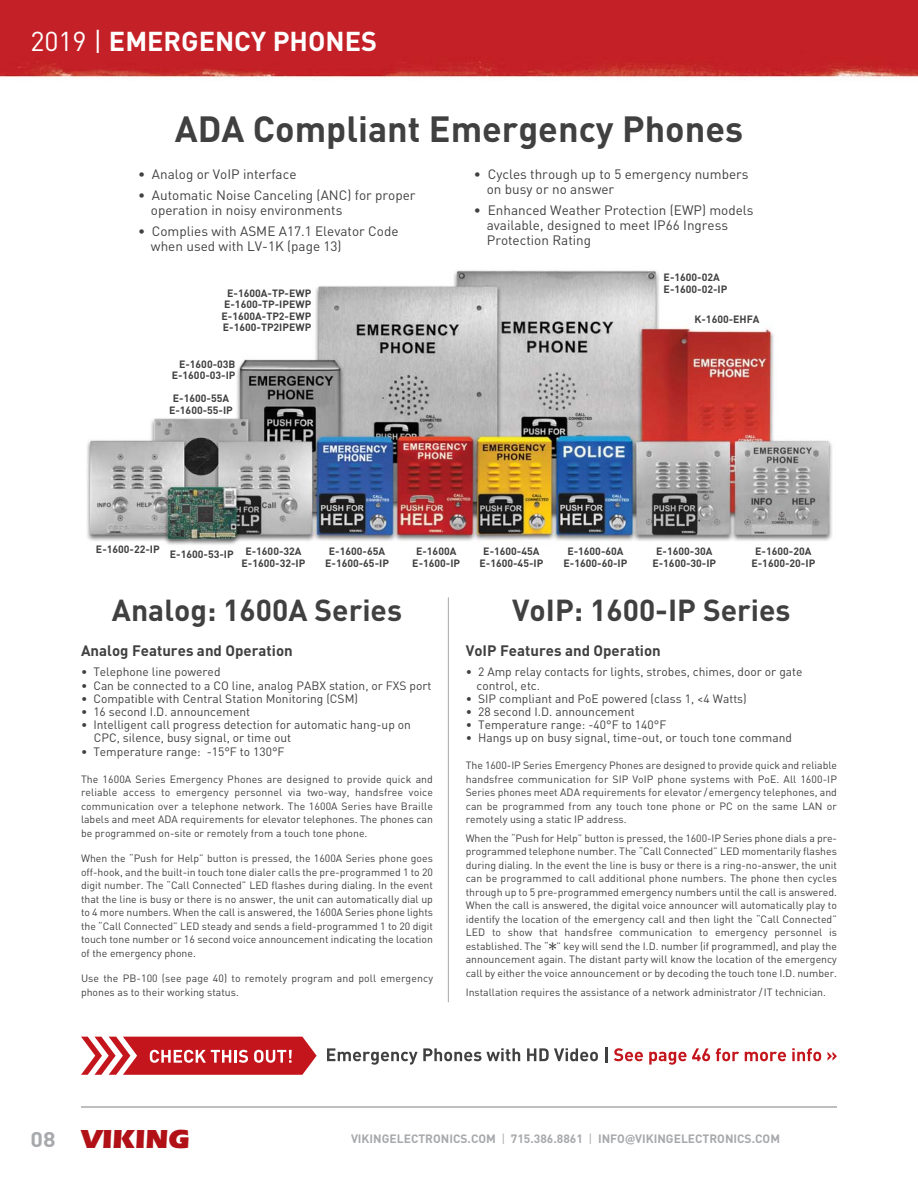
<style>
.page{position:relative;width:918px;height:1188px;background:#fff}
.page>*{position:absolute;margin:0;border:0;box-sizing:border-box;transform-origin:0 0}
.t1{font:700 36px "DIN";color:#404041}
.t2{font:700 30px "DIN";color:#404041}
.t3{font:700 27px "DIN";color:#fff}
.t4{font:900 27px "Eras ITC";color:#b01016}
.t5{font:700 15px "DIN";color:#404041}
.t6{font:13.5px/15px "DIN";color:#404041}
.t7{font:12px/13.2px "DIN";color:#404041}
.t8{font:700 12px "DIN";color:#a7a9ac}
.t9{font:10.5px/13.5px "DIN";color:#404041;text-align:justify}
.t10{font:700 10.5px/12px "DIN";color:#404041;text-align:center}
.s1{font-weight:400}
.s2{font-family:"Monotype Sorts"}
.s3{font-family:"DIN";font-weight:700;font-size:21px;color:#a7a9ac}
.s4{font-family:"Lato";font-weight:800}
</style>
<div class="page">
<img style="left:87px;top:270px;width:745px;height:275px">
<hr style="left:81px;top:1106px;width:756px;height:2px;background:#a7a9ac">
<img style="left:0;top:0;width:918px;height:79px">
<hr style="left:448px;top:597px;width:1px;height:405px;background:#a7a9ac">
<svg style="left:327px;top:1048px;width:193px;height:17px"></svg>
<svg style="left:527px;top:1048px;width:71px;height:13px"></svg>
<svg style="left:605px;top:1047px;width:2px;height:15px"></svg>
<svg style="left:614px;top:1048px;width:29px;height:13px"></svg>
<svg style="left:649px;top:1048px;width:61px;height:17px"></svg>
<svg style="left:716px;top:1048px;width:23px;height:13px"></svg>
<svg style="left:745px;top:1052px;width:41px;height:9px"></svg>
<svg style="left:792px;top:1048px;width:29px;height:13px"></svg>
<svg style="left:828px;top:1052px;width:9px;height:9px"></svg>
<svg style="left:81px;top:1037px;width:236px;height:38px"></svg>
<h3 class="t3" style="left:30px;top:31px;width:417px"><span class="s1">2019 |</span> PRODUCT ATEGORY TITLE</h3>
<h3 class="t3" style="left:109px;top:31px;width:270px">EMERGENCY PHONES</h3>
<h1 class="t1" style="left:175px;top:116px;width:570px">ADA Compliant Emergency Phones</h1>
<p class="t6" style="left:138px;top:168px;width:160px">• Analog or VoIP interface</p>
<p class="t6" style="left:151px;top:189px;width:266px;text-indent:-13px">• Automatic Noise Canceling (ANC) for proper operation in noisy environments</p>
<p class="t6" style="left:151px;top:225px;width:249px;text-indent:-13px">• Complies with ASME A17.1 Elevator Code when used with LV-1K (page 13)</p>
<p class="t10" style="left:222px;top:288px;width:91px;line-height:11.6px">E-1600A-TP-EWP<br>E-1600-TP-IPEWP<br>E-1600A-TP2-EWP<br>E-1600-TP2IPEWP</p>
<p class="t6" style="left:487px;top:168px;width:263px;text-indent:-13px">• Cycles through up to 5 emergency numbers on busy or no answer</p>
<p class="t6" style="left:487px;top:204px;width:268px;text-indent:-13px">• Enhanced Weather Protection (EWP) models available, designed to meet IP66 Ingress<br>Protection Rating</p>
<p class="t10" style="left:664px;top:272px;width:65px;text-align:left">E-1600-02A<br>E-1600-02-IP</p>
<p class="t10" style="left:695px;top:315px;width:67px">K-1600-EHFA</p>
<p class="t10" style="left:172px;top:359px;width:65px;line-height:11.6px;text-align:right">E-1600-03B<br>E-1600-03-IP</p>
<p class="t10" style="left:169px;top:393px;width:65px">E-1600-55A<br>E-1600-55-IP</p>
<p class="t10" style="left:96px;top:545px;width:65px">E-1600-22-IP</p>
<p class="t10" style="left:170px;top:549px;width:65px">E-1600-53-IP</p>
<p class="t10" style="left:242px;top:546px;width:65px">E-1600-32A<br>E-1600-32-IP</p>
<p class="t10" style="left:325px;top:546px;width:65px">E-1600-65A<br>E-1600-65-IP</p>
<p class="t10" style="left:412px;top:546px;width:49px">E-1600A<br>E-1600-IP</p>
<p class="t10" style="left:480px;top:546px;width:65px">E-1600-45A<br>E-1600-45-IP</p>
<p class="t10" style="left:564px;top:546px;width:65px">E-1600-60A<br>E-1600-60-IP</p>
<p class="t10" style="left:652px;top:546px;width:65px">E-1600-30A<br>E-1600-30-IP</p>
<p class="t10" style="left:751px;top:546px;width:65px">E-1600-20A<br>E-1600-20-IP</p>
<h2 class="t2" style="left:112px;top:600px;width:292px">Analog: 1600A Series</h2>
<h3 class="t5" style="left:81px;top:645px;width:213px">Analog Features and Operation</h3>
<p class="t7" style="left:81px;top:667px;width:141px">• Telephone line powered</p>
<p class="t7" style="left:81px;top:680px;width:352px">• Can be connected to a CO line, analog PABX station, or FXS port</p>
<p class="t7" style="left:81px;top:693px;width:279px">• Compatible with Central Station Monitoring (CSM)</p>
<p class="t7" style="left:81px;top:706px;width:171px">• 16 second I.D. announcement</p>
<p class="t7" style="left:94px;top:720px;width:319px;text-indent:-13px">• Intelligent call progress detection for automatic hang-up on<br>CPC, silence, busy signal, or time out</p>
<p class="t7" style="left:81px;top:746px;width:205px">• Temperature range: -15°F to 130°F</p>
<p class="t9" style="left:81px;top:773px;width:354px">The 1600A Series Emergency Phones are designed to provide quick and reliable access to emergency personnel via two-way, handsfree voice communication over a telephone network. The 1600A Series have Braille labels and meet ADA requirements for elevator telephones. The phones can be programmed on-site or remotely from a touch tone phone.</p>
<p class="t9" style="left:81px;top:853px;width:354px">When the “Push for Help” button is pressed, the 1600A Series phone goes off-hook, and the built-in touch tone dialer calls the pre-programmed 1 to 20 digit number. The “Call Connected” LED flashes during dialing. In the event that the line is busy or there is no answer, the unit can automatically dial up to 4 more numbers. When the call is answered, the 1600A Series phone lights the “Call Connected” LED steady and sends a field-programmed 1 to 20 digit touch tone number or 16 second voice announcement indicating the location of the emergency phone.</p>
<p class="t9" style="left:81px;top:973px;width:354px">Use the PB-100 (see page 40) to remotely program and poll emergency phones as to their working status.</p>
<h2 class="t2" style="left:512px;top:600px;width:280px">VoIP: 1600-IP Series</h2>
<h3 class="t5" style="left:466px;top:645px;width:197px">VoIP Features and Operation</h3>
<p class="t7" style="left:477px;top:667px;width:327px;text-indent:-11px">• 2 Amp relay contacts for lights, strobes, chimes, door or gate control, etc.</p>
<p class="t7" style="left:466px;top:693px;width:283px">• SIP compliant and PoE powered (class 1, &lt;4 Watts)</p>
<p class="t7" style="left:466px;top:706px;width:171px">• 28 second I.D. announcement</p>
<p class="t7" style="left:466px;top:720px;width:202px">• Temperature range: -40°F to 140°F</p>
<p class="t7" style="left:466px;top:733px;width:328px">• Hangs up on busy signal, time-out, or touch tone command</p>
<p class="t9" style="left:466px;top:760px;width:373px">The 1600-IP Series Emergency Phones are designed to provide quick and reliable handsfree communication for SIP VoIP phone systems with PoE. All 1600-IP Series phones meet ADA requirements for elevator / emergency telephones, and can be programmed from any touch tone phone or PC on the same LAN or remotely using a static IP address.</p>
<p class="t9" style="left:466px;top:833px;width:373px">When the “Push for Help” button is pressed, the 1600-IP Series phone dials a pre&shy;programmed telephone number. The “Call Connected” LED momentarily flashes during dialing. In the event the line is busy or there is a ring-no-answer, the unit can be programmed to call additional phone numbers. The phone then cycles through up to 5 pre-programmed emergency numbers until the call is answered.<br>When the call is answered, the digital voice announcer will automatically play to identify the location of the emergency call and then light the “Call Connected” LED to show that handsfree communication to emergency personnel is established. The “<span class="s2">✱</span>” key will send the I.D. number (if programmed), and play the announcement again. The distant party will know the location of the emergency call by either the voice announcement or by decoding the touch tone I.D. number.</p>
<p class="t9" style="left:466px;top:987px;width:362px">Installation requires the assistance of a network administrator / IT technician.</p>
<h3 class="t4" style="left:30px;top:1122px;width:161px"><span class="s3">08</span> VIKING</h3>
<p class="t8" style="left:351px;top:1134px;width:431px">VIKINGELECTRONICS.COM <span class="s1">|</span> 715.386.8861 <span class="s1">|</span> INFO<span class="s4">@</span>VIKINGELECTRONICS.COM</p>
</div>
